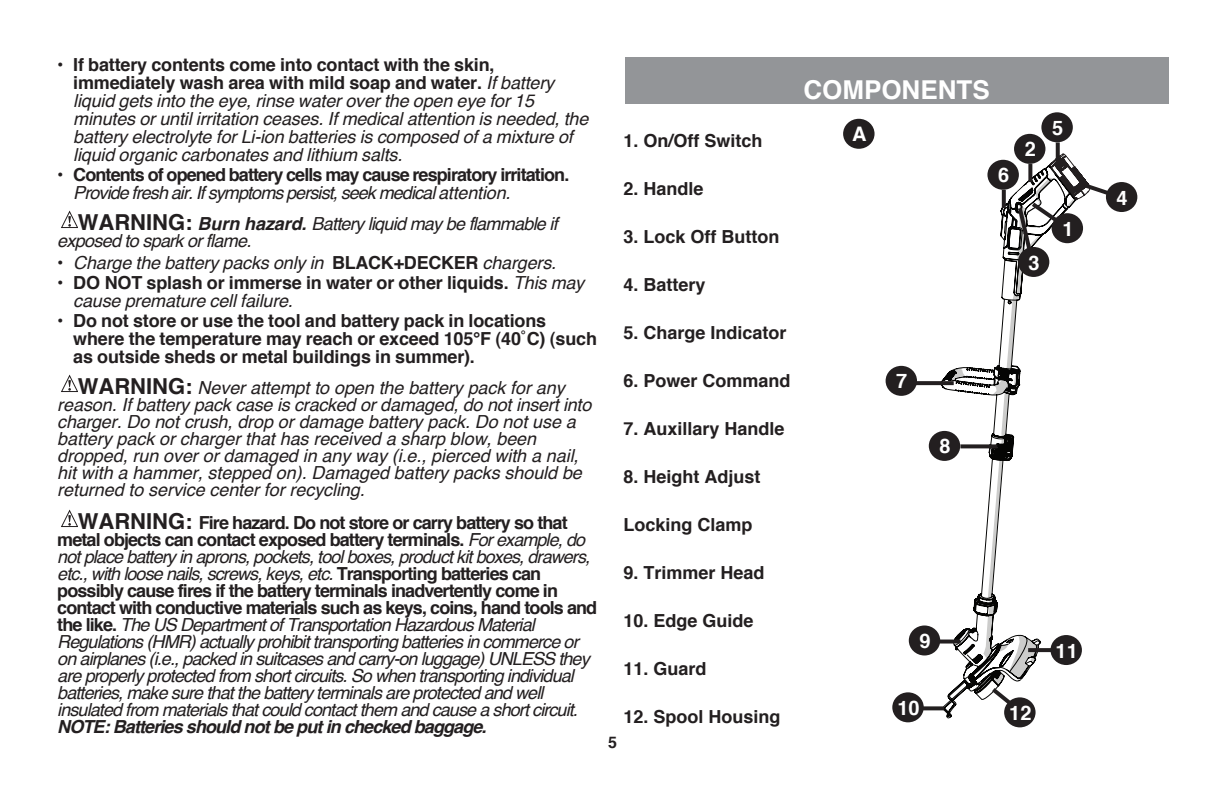
<style>
.page{position:relative;width:1224px;height:792px;background:#fff}
.page>*{position:absolute;margin:0;border:0;box-sizing:border-box;transform-origin:0 0}
.t1{font:700 26px "Helvetica";color:#fff}
.t2{font:700 20px "Helvetica";color:#fff}
.t3{font:italic 18px/17px "Helvetica";letter-spacing:-.05em;color:#231f20}
.t4{font:italic 18px/17px "Helvetica";letter-spacing:-.015em;color:#231f20}
.t5{font:700 18px/18px "Helvetica";letter-spacing:-.01em;color:#231f20}
.t6{font:700 18px/18px "Helvetica";letter-spacing:-.05em;color:#231f20}
.t7{font:italic 18px/17px "Helvetica";letter-spacing:-.04em;color:#231f20}
.t8{font:italic 700 18px "Helvetica";letter-spacing:-.05em;color:#231f20}
.t9{font:700 16px "Helvetica";color:#231f20}
.s1{font-style:normal}
.s2{font-weight:700;font-style:normal}
.s3{font-weight:400}
.s4{font-weight:400;font-style:italic}
.s5{font-weight:700;font-style:normal;font-size:22px}
.s6{font-weight:700}
</style>
<div class="page">
<svg style="left:61px;top:210px;width:17px;height:18px"></svg>
<svg style="left:61px;top:374px;width:17px;height:18px"></svg>
<svg style="left:61px;top:509px;width:17px;height:18px"></svg>
<svg style="left:921px;top:162px;width:161px;height:557px"></svg>
<svg style="left:974px;top:656px;width:7px;height:6px"></svg>
<div style="left:929px;top:431px;width:31px;height:30px;background:#231f20;border-radius:50%"></div>
<div style="left:1018px;top:247px;width:31px;height:30px;background:#231f20;border-radius:50%"></div>
<div style="left:1106px;top:182px;width:31px;height:30px;background:#231f20;border-radius:50%"></div>
<div style="left:886px;top:366px;width:31px;height:30px;background:#231f20;border-radius:50%"></div>
<svg style="left:917px;top:381px;width:37px;height:4px"></svg>
<svg style="left:960px;top:444px;width:37px;height:4px"></svg>
<div style="left:625px;top:57px;width:543px;height:47px;background:#939598"></div>
<div style="left:1014px;top:134px;width:31px;height:30px;background:#231f20;border-radius:50%"></div>
<div style="left:892px;top:692px;width:32px;height:30px;background:#231f20;border-radius:50%"></div>
<svg style="left:923px;top:706px;width:21px;height:4px"></svg>
<svg style="left:1015px;top:154px;width:99px;height:104px"></svg>
<div style="left:1051px;top:635px;width:31px;height:30px;background:#231f20;border-radius:50%"></div>
<svg style="left:1028px;top:648px;width:23px;height:4px"></svg>
<div style="left:1004px;top:697px;width:32px;height:30px;background:#231f20;border-radius:50%"></div>
<svg style="left:988px;top:684px;width:29px;height:26px"></svg>
<div style="left:909px;top:626px;width:31px;height:30px;background:#231f20;border-radius:50%"></div>
<svg style="left:939px;top:640px;width:21px;height:4px"></svg>
<div style="left:1041px;top:112px;width:32px;height:30px;background:#231f20;border-radius:50%"></div>
<svg style="left:1056px;top:142px;width:4px;height:18px"></svg>
<div style="left:987px;top:160px;width:32px;height:30px;background:#231f20;border-radius:50%"></div>
<svg style="left:1002px;top:190px;width:4px;height:18px"></svg>
<div style="left:843px;top:119px;width:32px;height:30px;background:#231f20;border-radius:50%"></div>
<p class="t4" style="left:73px;top:56px;width:517px;line-height:18px;text-indent:-16px"><span class="s1">•</span> <span class="s2">If battery contents come into contact with the skin, immediately wash area with mild soap and water.</span> If battery liquid gets into the eye, rinse water over the open eye for 15 minutes or until irritation ceases. If medical attention is needed, the battery electrolyte for Li-ion batteries is composed of a mixture of liquid organic carbonates and lithium salts.</p>
<p class="t6" style="left:73px;top:166px;width:498px;text-indent:-16px"><span class="s3">•</span> Contents of opened battery cells may cause respiratory irritation.<br><span class="s4">Provide fresh air. If symptoms persist, seek medical attention.</span></p>
<p class="t7" style="left:57px;top:215px;width:502px;text-indent:20px"><span class="s5">WARNING:</span> <span class="s6">Burn hazard.</span> Battery liquid may be flammable if exposed to spark or flame.</p>
<p class="t4" style="left:57px;top:254px;width:500px"><span class="s1">•</span> Charge the battery packs only in <span class="s2">BLACK+DECKER</span> chargers.</p>
<p class="t5" style="left:73px;top:274px;width:513px;text-indent:-16px"><span class="s3">•</span> DO NOT splash or immerse in water or other liquids. <span class="s4">This may cause premature cell failure.</span></p>
<p class="t5" style="left:73px;top:312px;width:525px;text-indent:-16px"><span class="s3">•</span> Do not store or use the tool and battery pack in locations where the temperature may reach or exceed 105°F (40˚C) (such as outside sheds or metal buildings in summer).</p>
<p class="t4" style="left:57px;top:379px;width:536px;text-indent:20px"><span class="s5">WARNING:</span> Never attempt to open the battery pack for any reason. If battery pack case is cracked or damaged, do not insert into charger. Do not crush, drop or damage battery pack. Do not use a battery pack or charger that has received a sharp blow, been dropped, run over or damaged in any way (i.e., pierced with a nail, hit with a hammer, stepped on). Damaged battery packs should be returned to service center for recycling.</p>
<p class="t3" style="left:57px;top:514px;width:542px;text-indent:20px"><span class="s5">WARNING:</span> <span class="s2">Fire hazard. Do not store or carry battery so that metal objects can contact exposed battery terminals.</span> For example, do not place battery in aprons, pockets, tool boxes, product kit boxes, drawers, etc., with loose nails, screws, keys, etc. <span class="s2">Transporting batteries can possibly cause fires if the battery terminals inadvertently come in contact with conductive materials such as keys, coins, hand tools and the like.</span> The US Department of Transportation Hazardous Material Regulations (HMR) actually prohibit transporting batteries in commerce or on airplanes (i.e., packed in suitcases and carry-on luggage) UNLESS they are properly protected from short circuits. So when transporting individual batteries, make sure that the battery terminals are protected and well insulated from materials that could contact them and cause a short circuit.</p>
<p class="t8" style="left:57px;top:711px;width:431px">NOTE: Batteries should not be put in checked baggage.</p>
<p class="t5" style="left:624px;top:132px;width:141px">1. On/Off Switch</p>
<p class="t5" style="left:624px;top:180px;width:82px">2. Handle</p>
<p class="t5" style="left:624px;top:228px;width:158px">3. Lock Off Button</p>
<p class="t5" style="left:624px;top:276px;width:84px">4. Battery</p>
<p class="t5" style="left:624px;top:324px;width:165px">5. Charge Indicator</p>
<p class="t5" style="left:624px;top:372px;width:169px">6. Power Command</p>
<p class="t5" style="left:624px;top:420px;width:163px">7. Auxillary Handle</p>
<p class="t5" style="left:624px;top:468px;width:139px">8. Height Adjust</p>
<p class="t5" style="left:624px;top:516px;width:131px">Locking Clamp</p>
<p class="t5" style="left:624px;top:564px;width:143px">9. Trimmer Head</p>
<p class="t5" style="left:624px;top:612px;width:132px">10. Edge Guide</p>
<p class="t5" style="left:624px;top:660px;width:85px">11. Guard</p>
<p class="t5" style="left:624px;top:708px;width:159px">12. Spool Housing</p>
<p class="t9" style="left:608px;top:729px;width:10px">5</p>
<h1 class="t1" style="left:803px;top:69px;width:188px">COMPONENTS</h1>
<p class="t2" style="left:852px;top:118px;width:16px">A</p>
<p class="t2" style="left:998px;top:159px;width:13px">6</p>
<p class="t2" style="left:1025px;top:133px;width:13px">2</p>
<p class="t2" style="left:1052px;top:112px;width:13px">5</p>
<p class="t2" style="left:1029px;top:246px;width:13px">3</p>
<p class="t2" style="left:1062px;top:213px;width:13px">1</p>
<p class="t2" style="left:896px;top:365px;width:13px">7</p>
<p class="t2" style="left:940px;top:430px;width:13px">8</p>
<p class="t2" style="left:920px;top:625px;width:13px">9</p>
<p class="t2" style="left:897px;top:692px;width:24px">10</p>
<p class="t2" style="left:1009px;top:697px;width:24px">12</p>
<p class="t2" style="left:1056px;top:634px;width:24px">11</p>
<p class="t2" style="left:1117px;top:181px;width:13px">4</p>
</div>
